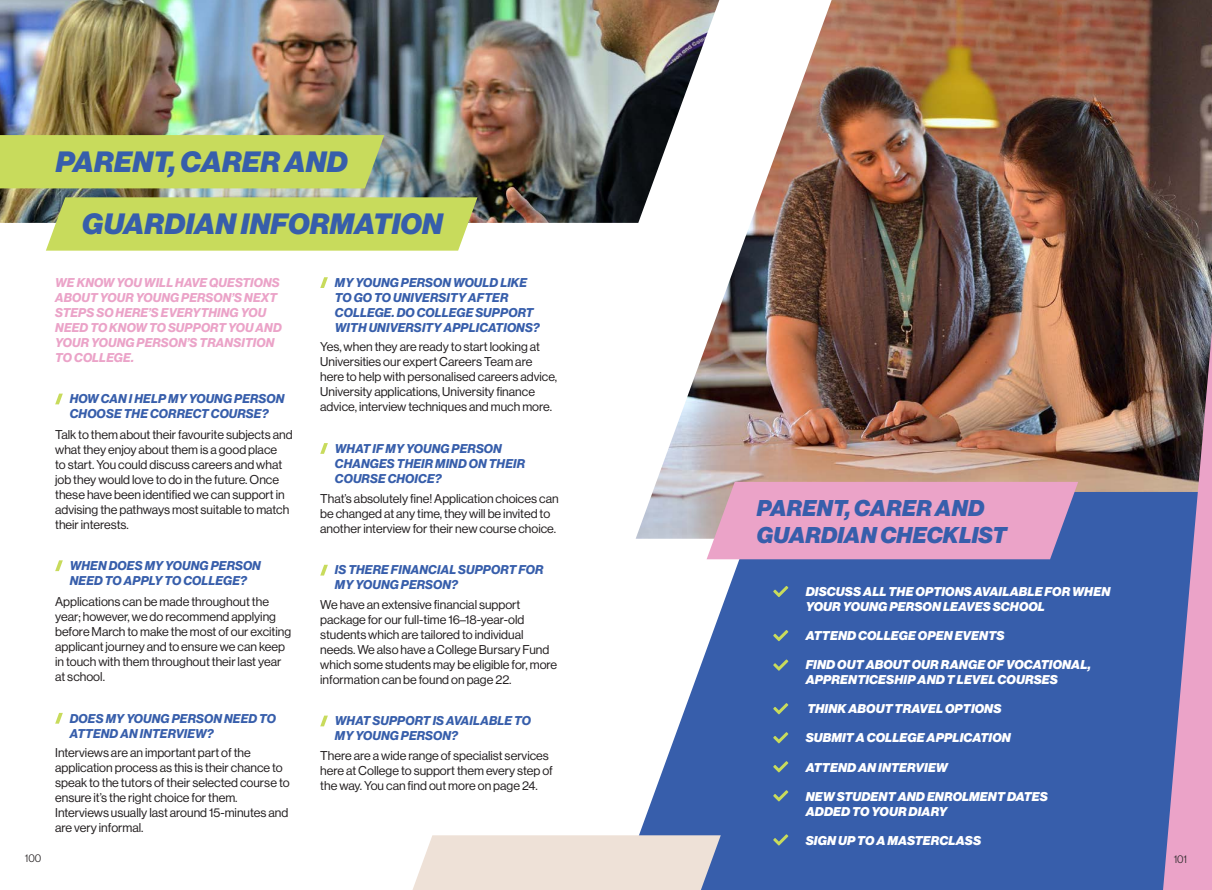
<style>
.page{position:relative;width:1212px;height:890px;background:#fff}
.page>*{position:absolute;margin:0;border:0;box-sizing:border-box;transform-origin:0 0}
.t1{font:28.75px/62.2px "N Haas Grotesk DS Pro 96 Blk It";letter-spacing:.015em;color:#375eab}
.t2{font:22.38px/26.9px "N Haas Grotesk DS Pro 96 Blk It";letter-spacing:.015em;color:#375eab}
.t3{font:12.5px/15px "N Haas Grotesk DS Pro 55 Rg";color:#231f20}
.t4{font:12.5px/15px "N Haas Grotesk DS Pro 76 Bd It";letter-spacing:.015em;color:#375eab}
.t5{font:12.5px/15px "N Haas Grotesk DS Pro 96 Blk It";letter-spacing:.015em;color:#fff}
.t6{font:12.5px/15px "N Haas Grotesk DS Pro 76 Bd It";letter-spacing:.015em;color:#eba3c8}
.Careers_within{font:11.12px "N Haas Grotesk DS Pro 45 Lt";color:#231f20}
.Careers_within-2{font:11px "N Haas Grotesk DS Pro 45 Lt";color:#282727}
</style>
<div class="page">
<img style="left:653px;top:0;width:559px;height:492px">
<svg style="left:636px;top:492px;width:527px;height:397px;background:#4b6eb3"></svg>
<svg style="left:1163px;top:330px;width:49px;height:559px;background:#94779d"></svg>
<img style="left:0;top:0;width:719px;height:223px">
<div style="left:0;top:135px;width:384px;height:53px;background:#c8db5c"></div>
<div style="left:46px;top:197px;width:431px;height:53px;background:#c8db5c"></div>
<svg style="left:707px;top:482px;width:371px;height:77px;background:#e3a1c6"></svg>
<svg style="left:773px;top:585px;width:15px;height:12px"></svg>
<svg style="left:773px;top:629px;width:15px;height:12px"></svg>
<svg style="left:773px;top:659px;width:15px;height:11px"></svg>
<svg style="left:773px;top:703px;width:15px;height:11px"></svg>
<svg style="left:773px;top:732px;width:15px;height:11px"></svg>
<svg style="left:773px;top:761px;width:15px;height:11px"></svg>
<svg style="left:773px;top:790px;width:15px;height:11px"></svg>
<svg style="left:55px;top:393px;width:8px;height:12px"></svg>
<svg style="left:55px;top:560px;width:8px;height:12px"></svg>
<svg style="left:55px;top:712px;width:8px;height:12px"></svg>
<svg style="left:320px;top:277px;width:8px;height:11px"></svg>
<svg style="left:320px;top:443px;width:8px;height:11px"></svg>
<svg style="left:320px;top:564px;width:8px;height:12px"></svg>
<svg style="left:320px;top:715px;width:8px;height:12px"></svg>
<svg style="left:413px;top:835px;width:308px;height:54px;background:#e9ded7"></svg>
<svg style="left:773px;top:834px;width:15px;height:11px"></svg>
<p class="t1" style="left:82px;top:131px;width:362px;text-indent:-27px">PARENT, CARER AND<br>GUARDIAN INFORMATION</p>
<p class="t6" style="left:55px;top:275px;width:228px">WE KNOW YOU WILL HAVE QUESTIONS<br>ABOUT YOUR YOUNG PERSON’S NEXT<br>STEPS SO HERE’S EVERYTHING YOU<br>NEED TO KNOW TO SUPPORT YOU AND<br>YOUR YOUNG PERSON’S TRANSITION<br>TO COLLEGE.</p>
<p class="t4" style="left:70px;top:391px;width:216px">HOW CAN I HELP MY YOUNG PERSON<br>CHOOSE THE CORRECT COURSE?</p>
<p class="t3" style="left:55px;top:426px;width:239px">Talk to them about their favourite subjects and what they enjoy about them is a good place<br>to start. You could discuss careers and what job they would love to do in the future. Once these have been identified we can support in advising the pathways most suitable to match their interests.</p>
<p class="t4" style="left:70px;top:558px;width:193px">WHEN DOES MY YOUNG PERSON<br>NEED TO APPLY TO COLLEGE?</p>
<p class="t3" style="left:55px;top:594px;width:238px">Applications can be made throughout the year; however, we do recommend applying before March to make the most of our exciting applicant journey and to ensure we can keep in touch with them throughout their last year at school.</p>
<p class="t4" style="left:70px;top:710px;width:208px">DOES MY YOUNG PERSON NEED TO<br>ATTEND AN INTERVIEW?</p>
<p class="t3" style="left:55px;top:745px;width:236px">Interviews are an important part of the application process as this is their chance to speak to the tutors of their selected course to ensure it’s the right choice for them.</p>
<p class="t3" style="left:55px;top:805px;width:235px">Interviews usually last around 15-minutes and are very informal.</p>
<p class="t4" style="left:335px;top:275px;width:206px">MY YOUNG PERSON WOULD LIKE<br>TO GO TO UNIVERSITY AFTER<br>COLLEGE. DO COLLEGE SUPPORT<br>WITH UNIVERSITY APPLICATIONS?</p>
<p class="t3" style="left:320px;top:339px;width:238px">Yes, when they are ready to start looking at Universities our expert Careers Team are here to help with personalised careers advice, University applications, University finance advice, interview techniques and much more.</p>
<p class="t4" style="left:335px;top:441px;width:192px">WHAT IF MY YOUNG PERSON<br>CHANGES THEIR MIND ON THEIR<br>COURSE CHOICE?</p>
<p class="t3" style="left:320px;top:491px;width:240px">That’s absolutely fine! Application choices can be changed at any time, they will be invited to another interview for their new course choice.</p>
<p class="t4" style="left:335px;top:562px;width:210px">IS THERE FINANCIAL SUPPORT FOR<br>MY YOUNG PERSON?</p>
<p class="t3" style="left:320px;top:597px;width:239px">We have an extensive financial support package for our full-time 16–18-year-old students which are tailored to individual needs. We also have a College Bursary Fund which some students may be eligible for, more information can be found on page 22.</p>
<p class="t4" style="left:335px;top:713px;width:198px">WHAT SUPPORT IS AVAILABLE TO<br>MY YOUNG PERSON?</p>
<p class="t3" style="left:320px;top:747px;width:234px">There are a wide range of specialist services here at College to support them every step of the way. You can find out more on page 24.</p>
<p class="t2" style="left:757px;top:494px;width:251px">PARENT, CARER AND<br>GUARDIAN CHECKLIST</p>
<p class="t5" style="left:806px;top:583px;width:306px">DISCUSS ALL THE OPTIONS AVAILABLE FOR WHEN<br>YOUR YOUNG PERSON LEAVES SCHOOL</p>
<p class="t5" style="left:806px;top:628px;width:200px">ATTEND COLLEGE OPEN EVENTS</p>
<p class="t5" style="left:806px;top:657px;width:287px">FIND OUT ABOUT OUR RANGE OF VOCATIONAL,<br>APPRENTICESHIP AND T LEVEL COURSES</p>
<p class="t5" style="left:807px;top:701px;width:195px">THINK ABOUT TRAVEL OPTIONS</p>
<p class="t5" style="left:806px;top:730px;width:206px">SUBMIT A COLLEGE APPLICATION</p>
<p class="t5" style="left:806px;top:759px;width:144px">ATTEND AN INTERVIEW</p>
<p class="t5" style="left:806px;top:788px;width:244px">NEW STUDENT AND ENROLMENT DATES<br>ADDED TO YOUR DIARY</p>
<p class="t5" style="left:806px;top:833px;width:177px">SIGN UP TO A MASTERCLASS</p>
<p class="Careers_within" style="left:25px;top:851px;width:18px">100</p>
<p class="Careers_within-2" style="left:1173px;top:852px;width:15px">101</p>
</div>
